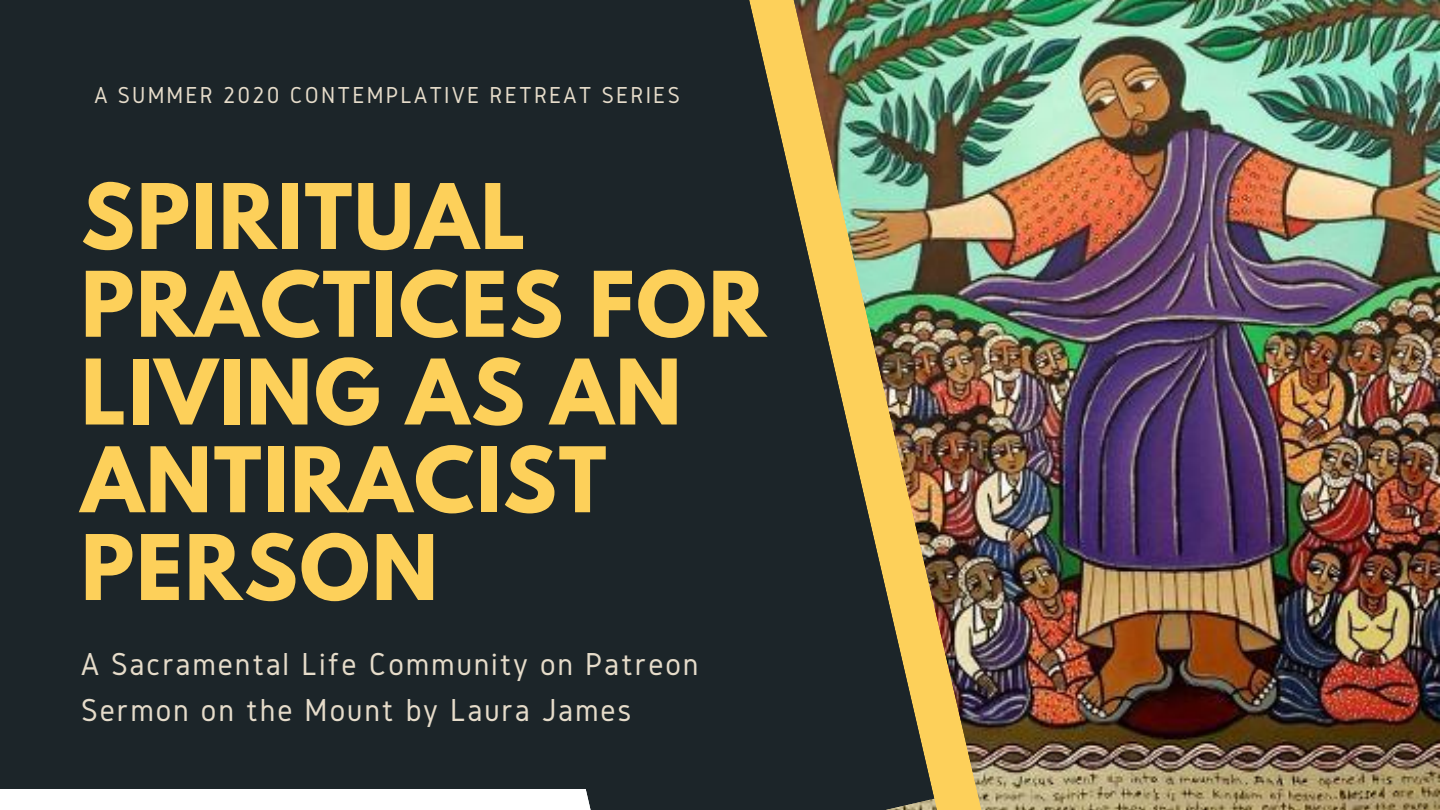
<style>
.page{position:relative;width:1440px;height:810px;background:#fff}
.page>*{position:absolute;margin:0;border:0;box-sizing:border-box;transform-origin:0 0}
.t1{font:700 80px/87.8px "League Spartan";letter-spacing:.025em;color:#fdd05a}
.t2{font:33px/45.8px "Gidole";letter-spacing:.06em;color:#e6dcca}
.t3{font:24px "Gidole";letter-spacing:.09em;color:#e6dcca}
</style>
<div class="page">
<img style="left:983px;top:0;width:457px;height:810px">
<div style="left:0;top:0;width:743px;height:789px;background:#1c2529"></div>
<div style="left:586px;top:789px;width:144px;height:21px;background:#1c2529"></div>
<img style="left:730px;top:0;width:253px;height:810px">
<p class="t3" style="left:94px;top:82px;width:587px">A SUMMER 2020 CONTEMPLATIVE RETREAT SERIES</p>
<h1 class="t1" style="left:81px;top:183px;width:686px">SPIRITUAL<br>PRACTICES FOR<br>LIVING AS AN<br>ANTIRACIST<br>PERSON</h1>
<p class="t2" style="left:81px;top:641px;width:619px">A Sacramental Life Community on Patreon<br>Sermon on the Mount by Laura James</p>
</div>
